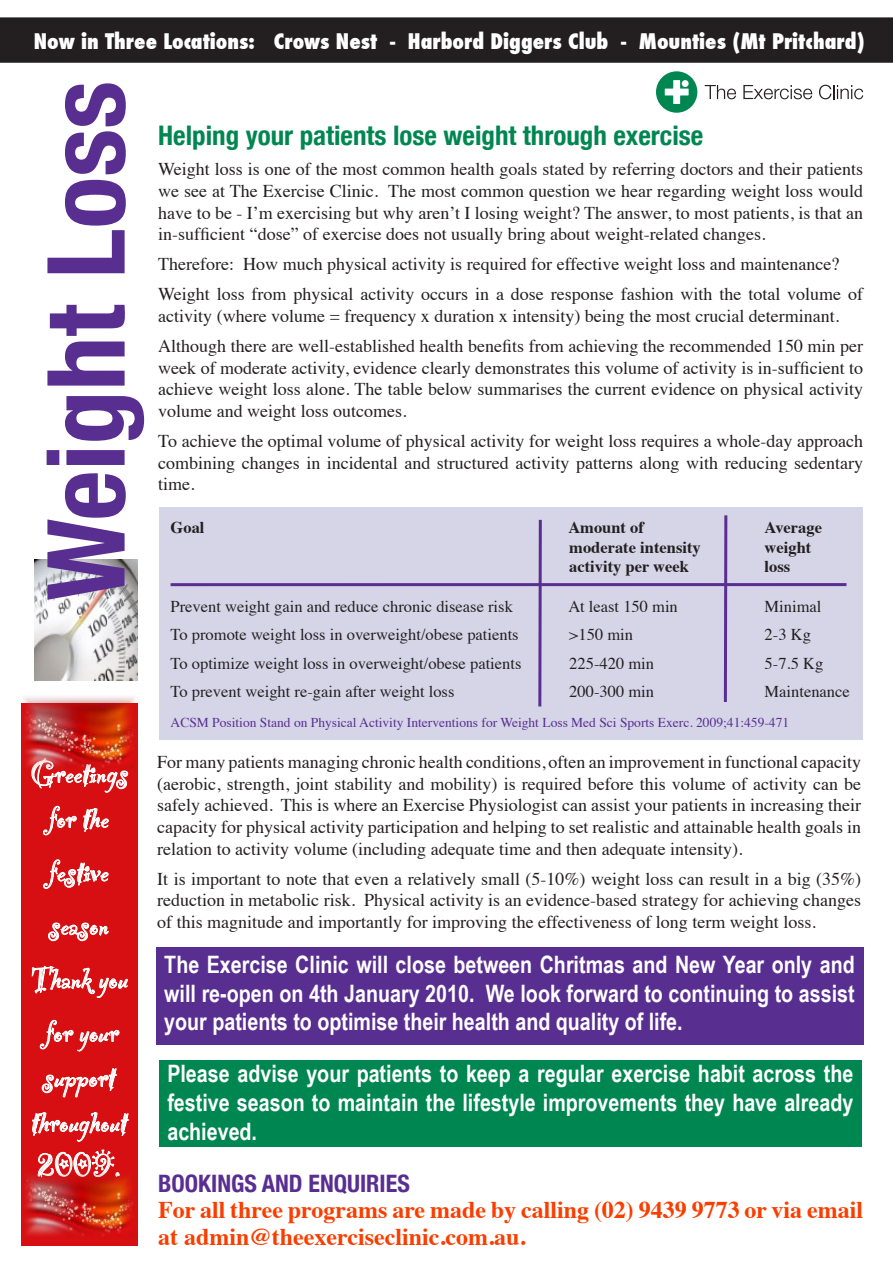
<style>
.page{position:relative;width:893px;height:1263px;background:#fff}
.page>*{position:absolute;margin:0;border:0;box-sizing:border-box;transform-origin:0 0}
.t1{font:700 condensed 108px "Helvetica Neue";color:#592e91}
.t2{font:37.5px/45px "Party Let Plain";color:#fff;text-align:center}
.t3{font:700 condensed 27px "Helvetica Neue";color:#008751}
.t4{font:700 24px/28.8px "Arial Narrow";color:#fff;text-align:justify}
.t5{font:700 24px/27px "Times";color:#fa3e00}
.t6{font:700 condensed 24px "Helvetica Neue";color:#592e91}
.t7{font:800 condensed 21px "Futura";color:#fff}
.t8{font:18px/21.6px "Times";color:#231f20;text-align:justify}
.t9{font:16.5px "Times";color:#231f20}
.t10{font:700 16.5px "Times";color:#231f20}
.t11{font:13.5px "Times";color:#592e91}
</style>
<div class="page">
<div style="left:159px;top:507px;width:704px;height:232px;background:#d6d5e8"></div>
<img style="left:34px;top:560px;width:103px;height:120px">
<div style="left:0;top:17px;width:893px;height:46px;background:#231f20"></div>
<div style="left:21px;top:703px;width:116px;height:543px;background:#d70f12"></div>
<svg style="left:31px;top:772px;width:97px;height:21px"></svg>
<svg style="left:43px;top:805px;width:34px;height:31px"></svg>
<svg style="left:83px;top:808px;width:26px;height:24px"></svg>
<svg style="left:43px;top:859px;width:66px;height:30px"></svg>
<svg style="left:48px;top:922px;width:61px;height:19px"></svg>
<svg style="left:32px;top:965px;width:96px;height:33px"></svg>
<svg style="left:40px;top:1019px;width:80px;height:33px"></svg>
<svg style="left:41px;top:1068px;width:76px;height:30px"></svg>
<svg style="left:32px;top:1112px;width:97px;height:30px"></svg>
<svg style="left:38px;top:1149px;width:77px;height:21px"></svg>
<div style="left:156px;top:947px;width:707px;height:97px;background:#592e91"></div>
<div style="left:159px;top:1060px;width:703px;height:87px;background:#008751"></div>
<svg style="left:705px;top:85px;width:31px;height:14px"></svg>
<svg style="left:743px;top:85px;width:69px;height:14px"></svg>
<svg style="left:819px;top:85px;width:44px;height:14px"></svg>
<svg style="left:656px;top:71px;width:41px;height:42px"></svg>
<img style="left:25px;top:1170px;width:109px;height:66px">
<img style="left:24px;top:697px;width:111px;height:75px">
<hr style="left:171px;top:583px;width:675px;height:3px;background:#592e91">
<svg style="left:537px;top:519px;width:6px;height:188px"></svg>
<svg style="left:722px;top:515px;width:7px;height:187px"></svg>
<p class="t7" style="left:34px;top:26px;width:832px">Now in Three Locations: Crows Nest - Harbord Diggers Club - Mounties (Mt Pritchard)</p>
<p class="t1" style="left:21px;top:601px;width:521px;rotate:-90deg">Weight Loss</p>
<p class="t3" style="left:158px;top:119px;width:547px">Helping your patients lose weight through exercise</p>
<p class="t8" style="left:158px;top:157px;width:706px">Weight loss is one of the most common health goals stated by referring doctors and their patients we see at The Exercise Clinic. The most common question we hear regarding weight loss would have to be - I’m exercising but why aren’t I losing weight? The answer, to most patients, is that an in-sufficient “dose” of exercise does not usually bring about weight-related changes.</p>
<p class="t8" style="left:158px;top:252px;width:682px">Therefore: How much physical activity is required for effective weight loss and maintenance?</p>
<p class="t8" style="left:158px;top:282px;width:706px">Weight loss from physical activity occurs in a dose response fashion with the total volume of activity (where volume = frequency x duration x intensity) being the most crucial determinant.</p>
<p class="t8" style="left:158px;top:334px;width:706px">Although there are well-established health benefits from achieving the recommended 150 min per week of moderate activity, evidence clearly demonstrates this volume of activity is in-sufficient to achieve weight loss alone. The table below summarises the current evidence on physical activity volume and weight loss outcomes.</p>
<p class="t8" style="left:158px;top:429px;width:706px">To achieve the optimal volume of physical activity for weight loss requires a whole-day approach combining changes in incidental and structured activity patterns along with reducing sedentary time.</p>
<p class="t10" style="left:171px;top:511px;width:35px">Goal</p>
<p class="t10" style="left:568px;top:511px;width:77px">Amount of</p>
<p class="t10" style="left:765px;top:511px;width:59px">Average</p>
<p class="t10" style="left:569px;top:531px;width:133px">moderate intensity</p>
<p class="t10" style="left:765px;top:531px;width:48px">weight</p>
<p class="t10" style="left:569px;top:551px;width:121px">activity per week</p>
<p class="t10" style="left:765px;top:551px;width:27px">loss</p>
<p class="t9" style="left:171px;top:591px;width:344px">Prevent weight gain and reduce chronic disease risk</p>
<p class="t9" style="left:568px;top:591px;width:111px">At least 150 min</p>
<p class="t9" style="left:765px;top:591px;width:58px">Minimal</p>
<p class="t9" style="left:171px;top:619px;width:350px">To promote weight loss in overweight/obese patients</p>
<p class="t9" style="left:569px;top:619px;width:65px">&gt;150 min</p>
<p class="t9" style="left:765px;top:619px;width:48px">2-3 Kg</p>
<p class="t9" style="left:171px;top:647px;width:352px">To optimize weight loss in overweight/obese patients</p>
<p class="t9" style="left:569px;top:647px;width:86px">225-420 min</p>
<p class="t9" style="left:765px;top:647px;width:60px">5-7.5 Kg</p>
<p class="t9" style="left:171px;top:676px;width:285px">To prevent weight re-gain after weight loss</p>
<p class="t9" style="left:569px;top:676px;width:86px">200-300 min</p>
<p class="t9" style="left:765px;top:676px;width:87px">Maintenance</p>
<p class="t11" style="left:171px;top:710px;width:620px">ACSM Position Stand on Physical Activity Interventions for Weight Loss Med Sci Sports Exerc. 2009;41:459-471</p>
<p class="t2" style="left:30px;top:747px;width:100px">Greetings for the</p>
<p class="t2" style="left:50px;top:845px;width:61px">festive</p>
<p class="t2" style="left:50px;top:899px;width:61px">season</p>
<p class="t2" style="left:30px;top:952px;width:99px">Thank you</p>
<p class="t2" style="left:31px;top:1006px;width:97px">for your support throughout<br>2009.</p>
<p class="t8" style="left:157px;top:750px;width:705px">For many patients managing chronic health conditions, often an improvement in functional capacity (aerobic, strength, joint stability and mobility) is required before this volume of activity can be safely achieved. This is where an Exercise Physiologist can assist your patients in increasing their capacity for physical activity participation and helping to set realistic and attainable health goals in relation to activity volume (including adequate time and then adequate intensity).</p>
<p class="t8" style="left:157px;top:866px;width:705px">It is important to note that even a relatively small (5-10%) weight loss can result in a big (35%) reduction in metabolic risk. Physical activity is an evidence-based strategy for achieving changes of this magnitude and importantly for improving the effectiveness of long term weight loss.</p>
<p class="t4" style="left:164px;top:950px;width:692px">The Exercise Clinic will close between Chritmas and New Year only and will re-open on 4th January 2010. We look forward to continuing to assist your patients to optimise their health and quality of life.</p>
<p class="t4" style="left:167px;top:1059px;width:687px">Please advise your patients to keep a regular exercise habit across the festive season to maintain the lifestyle improvements they have already achieved.</p>
<p class="t6" style="left:158px;top:1168px;width:253px">BOOKINGS AND ENQUIRIES</p>
<p class="t5" style="left:158px;top:1194px;width:706px">For all three programs are made by calling (02) 9439 9773 or via email at admin@theexerciseclinic.com.au.</p>
</div>
